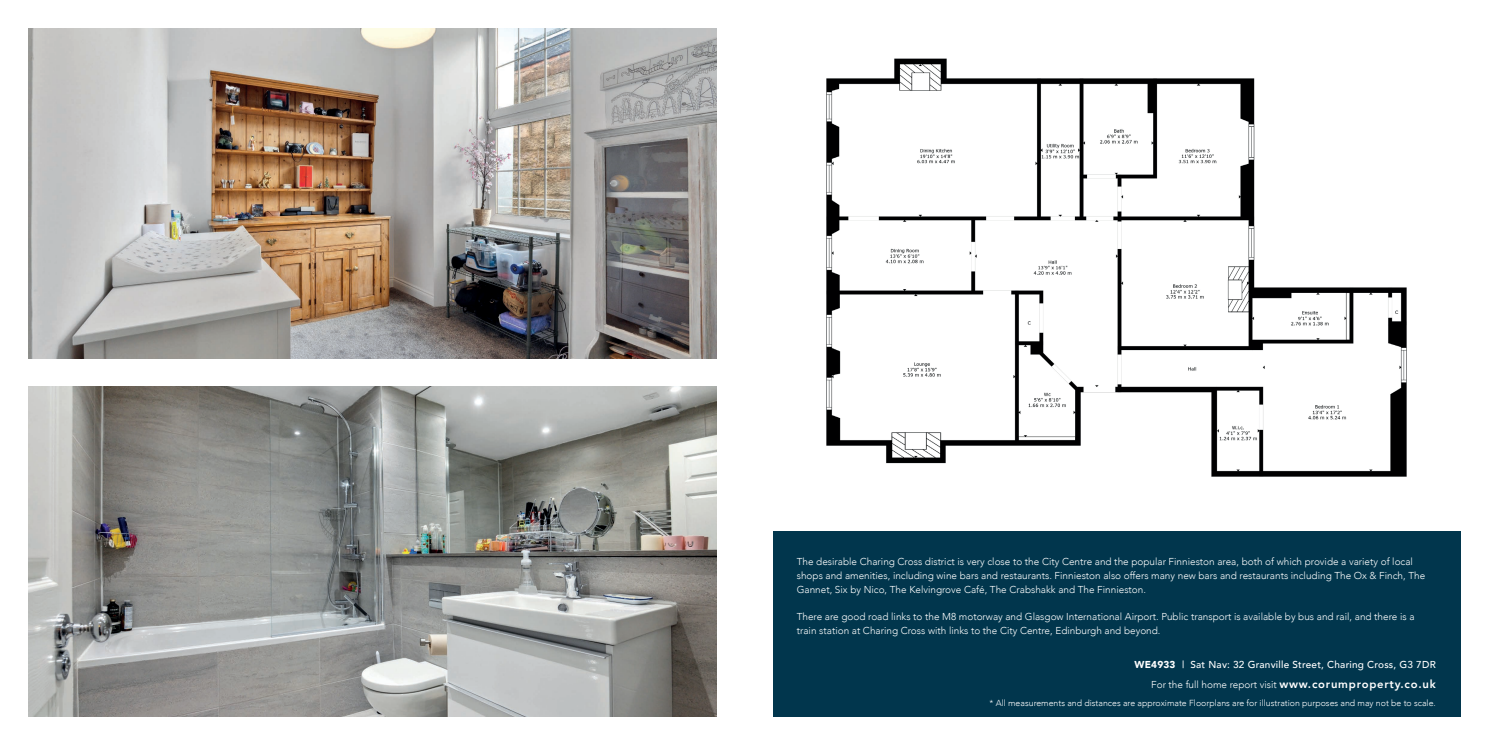
<style>
.page{position:relative;width:1489px;height:745px;background:#fff}
.page>*{position:absolute;margin:0;border:0;box-sizing:border-box;transform-origin:0 0}
.t1{font:300 10px/13.8px "Avenir";color:#fff}
.t2{font:500 10px/20px "Avenir";letter-spacing:.02em;color:#fff;text-align:right}
.t3{font:300 8.75px "Avenir";color:#fff}
.s1{font-weight:900}
.s2{font-weight:300}
.s3{font-weight:800;font-size:11.25px}
</style>
<div class="page">
<img style="left:28px;top:28px;width:688px;height:330px">
<img style="left:28px;top:386px;width:688px;height:330px">
<img style="left:826px;top:58px;width:581px;height:419px">
<div style="left:772px;top:531px;width:688px;height:185px;background:#01364d"></div>
<p class="t1" style="left:796px;top:554px;width:630px">The desirable Charing Cross district is very close to the City Centre and the popular Finnieston area, both of which provide a variety of local shops and amenities, including wine bars and restaurants. Finnieston also offers many new bars and restaurants including The Ox &amp; Finch, The<br>Gannet, Six by Nico, The Kelvingrove Café, The Crabshakk and The Finnieston.</p>
<p class="t1" style="left:796px;top:609px;width:619px">There are good road links to the M8 motorway and Glasgow International Airport. Public transport is available by bus and rail, and there is a train station at Charing Cross with links to the City Centre, Edinburgh and beyond.</p>
<p class="t2" style="left:1134px;top:653px;width:303px"><span class="s1">WE4933</span> | Sat Nav: 32 Granville Street, Charing Cross, G3 7DR<br><span class="s2">For the full home report visit</span> <span class="s3">www.corumproperty.co.uk</span></p>
<p class="t3" style="left:989px;top:697px;width:448px">* All measurements and distances are approximate Floorplans are for illustration purposes and may not be to scale.</p>
</div>
